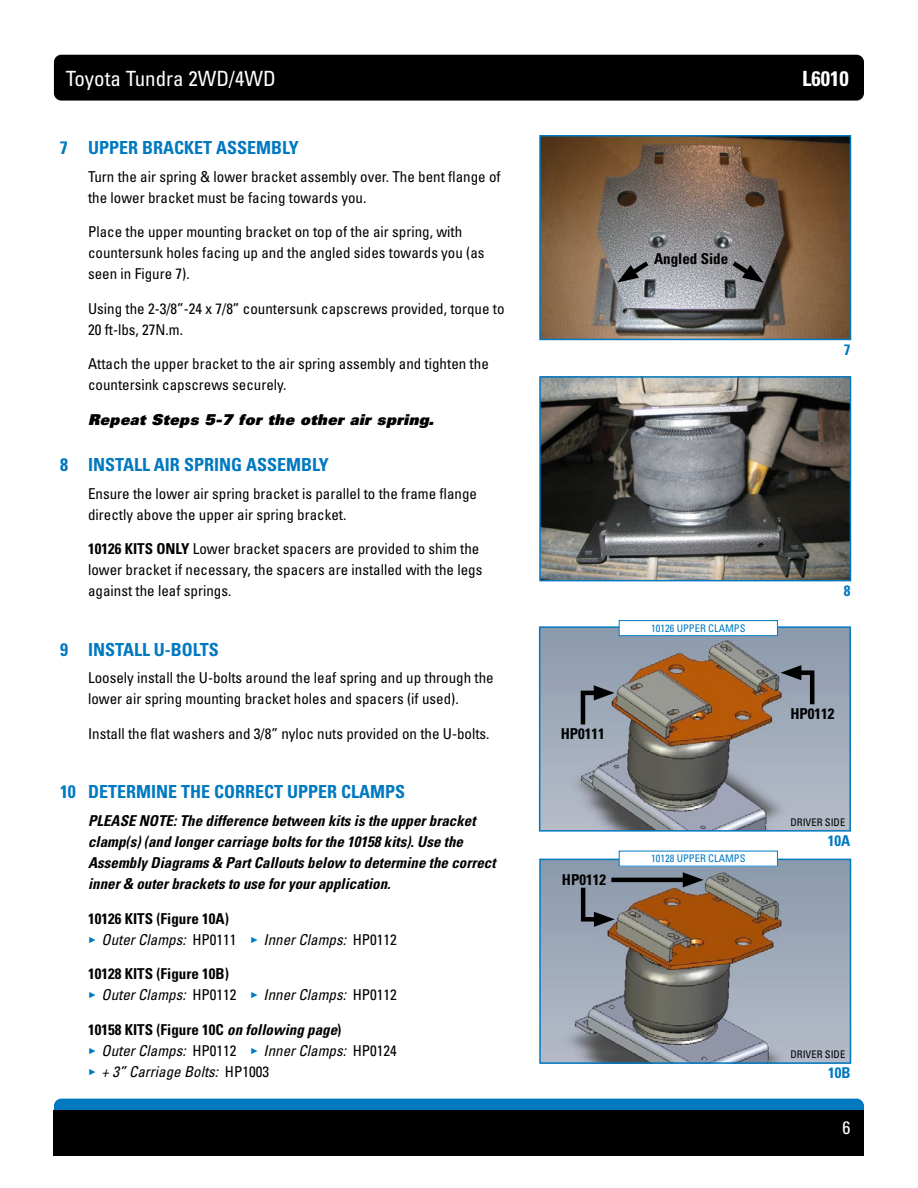
<style>
.page{position:relative;width:918px;height:1188px;background:#fff}
.page>*{position:absolute;margin:0;border:0;box-sizing:border-box;transform-origin:0 0}
.t1{font:condensed 21px "Univers LT Std";color:#fff}
.t2{font:700 condensed 21px "Univers LT Std";color:#fff}
.t3{font:700 condensed 18px "Univers LT Std";color:#0079c1}
.t4{font:condensed 18px "Univers LT Std";color:#fff}
.t5{font:condensed 15px/21px "Univers LT Std";color:#000}
.t6{font:italic 700 condensed 15px/21px "Univers LT Std";color:#000}
.t7{font:700 condensed 15px/21px "Univers LT Std";color:#000}
.t8{font:italic condensed 15px/21px "Univers LT Std";color:#000}
.t9{font:15px "Univers LT Std X Black Obl";letter-spacing:.025em;color:#000}
.t10{font:700 condensed 15px "Univers LT Std";color:#0079c1}
.t11{font:condensed 10.5px "Univers LT Std";color:#0079c1}
.t12{font:condensed 10.5px "Univers LT Std";color:#000}
.s1{font-weight:700}
.s2{font-family:"Arial";font-stretch:normal;font-size:8.7px;color:#0079c1}
.s3{font-weight:400;font-style:italic}
.s4{font-weight:400}
.s5{font-family:"Arial";font-weight:700;font-style:normal;font-stretch:normal;font-size:8.7px;color:#0079c1}
.s6{font-style:normal}
.s7{font-style:italic}
</style>
<div class="page">
<div style="left:54px;top:55px;width:810px;height:46px;background:#000;border-radius:7px"></div>
<div style="left:54px;top:1099px;width:810px;height:45px;background:#0079c1;border-radius:7px"></div>
<div style="left:54px;top:1110px;width:810px;height:46px;background:#000"></div>
<img style="left:542px;top:138px;width:306px;height:199px">
<div style="left:539px;top:135px;width:312px;height:205px;border:2px solid #0079c1"></div>
<img style="left:542px;top:629px;width:306px;height:200px">
<div style="left:539px;top:626px;width:312px;height:206px;border:2px solid #0079c1"></div>
<img style="left:542px;top:379px;width:306px;height:199px">
<div style="left:539px;top:376px;width:312px;height:205px;border:2px solid #0079c1"></div>
<img style="left:542px;top:862px;width:306px;height:199px">
<div style="left:539px;top:859px;width:312px;height:205px;border:2px solid #0079c1"></div>
<svg style="left:728px;top:257px;width:36px;height:26px"></svg>
<svg style="left:617px;top:257px;width:36px;height:26px"></svg>
<div style="left:619px;top:621px;width:158px;height:15px;background:#fff"></div>
<div style="left:619px;top:620px;width:159px;height:16px;border:1px solid #0079c1"></div>
<div style="left:619px;top:851px;width:158px;height:15px;background:#fff"></div>
<hr style="left:611px;top:878px;width:80px;height:4px;background:#000">
<svg style="left:683px;top:872px;width:21px;height:15px"></svg>
<svg style="left:781px;top:665px;width:36px;height:44px;background:#767f8c"></svg>
<svg style="left:579px;top:883px;width:36px;height:44px;background:#727c89"></svg>
<svg style="left:578px;top:685px;width:37px;height:44px;background:#7a828e"></svg>
<h1 class="t1" style="left:66px;top:65px;width:212px">Toyota Tundra 2WD/4WD</h1>
<h1 class="t2" style="left:802px;top:65px;width:48px">L6010</h1>
<p class="t3" style="left:60px;top:137px;width:240px">7 UPPER BRACKET ASSEMBLY</p>
<p class="t5" style="left:88px;top:166px;width:414px">Turn the air spring &amp; lower bracket assembly over. The bent flange of the lower bracket must be facing towards you.</p>
<p class="t5" style="left:88px;top:221px;width:398px">Place the upper mounting bracket on top of the air spring, with countersunk holes facing up and the angled sides towards you (as seen in Figure 7).</p>
<p class="t5" style="left:88px;top:298px;width:418px">Using the 2-3/8”-24 x 7/8” countersunk capscrews provided, torque to<br>20 ft-lbs, 27N.m.</p>
<p class="t5" style="left:88px;top:353px;width:402px">Attach the upper bracket to the air spring assembly and tighten the countersink capscrews securely.</p>
<p class="t9" style="left:88px;top:410px;width:347px">Repeat Steps 5-7 for the other air spring.</p>
<p class="t3" style="left:60px;top:453px;width:270px">8 INSTALL AIR SPRING ASSEMBLY</p>
<p class="t5" style="left:88px;top:483px;width:391px">Ensure the lower air spring bracket is parallel to the frame flange directly above the upper air spring bracket.</p>
<p class="t5" style="left:88px;top:538px;width:396px"><span class="s1">10126 KITS ONLY</span> Lower bracket spacers are provided to shim the lower bracket if necessary, the spacers are installed with the legs against the leaf springs.</p>
<p class="t3" style="left:60px;top:638px;width:160px">9 INSTALL U-BOLTS</p>
<p class="t5" style="left:88px;top:667px;width:407px">Loosely install the U-bolts around the leaf spring and up through the lower air spring mounting bracket holes and spacers (if used).</p>
<p class="t5" style="left:88px;top:723px;width:403px">Install the flat washers and 3/8” nyloc nuts provided on the U-bolts.</p>
<p class="t3" style="left:60px;top:781px;width:347px">10 DETERMINE THE CORRECT UPPER CLAMPS</p>
<p class="t6" style="left:88px;top:810px;width:409px">PLEASE NOTE: The difference between kits is the upper bracket clamp(s) (and longer carriage bolts for the 10158 kits). Use the Assembly Diagrams &amp; Part Callouts below to determine the correct inner &amp; outer brackets to use for your application.</p>
<p class="t7" style="left:88px;top:908px;width:150px">10126 KITS (Figure 10A) <span class="s2">►</span> <span class="s3">Outer Clamps:</span> <span class="s4">HP0111</span></p>
<p class="t8" style="left:250px;top:929px;width:148px"><span class="s5">►</span> Inner Clamps: <span class="s6">HP0112</span></p>
<p class="t7" style="left:88px;top:963px;width:150px">10128 KITS (Figure 10B) <span class="s2">►</span> <span class="s3">Outer Clamps:</span> <span class="s4">HP0112</span></p>
<p class="t8" style="left:250px;top:984px;width:148px"><span class="s5">►</span> Inner Clamps: <span class="s6">HP0112</span></p>
<p class="t7" style="left:88px;top:1019px;width:255px">10158 KITS (Figure 10C <span class="s7">on following page</span>) <span class="s2">►</span> <span class="s3">Outer Clamps:</span> <span class="s4">HP0112</span></p>
<p class="t8" style="left:88px;top:1040px;width:310px;text-indent:162px"><span class="s5">►</span> Inner Clamps: <span class="s6">HP0124 </span><span class="s5">►</span> + 3” Carriage Bolts: <span class="s6">HP1003</span></p>
<p class="t7" style="left:654px;top:248px;width:76px">Angled Side</p>
<p class="t10" style="left:844px;top:340px;width:8px">7</p>
<p class="t7" style="left:561px;top:723px;width:46px">HP0111</p>
<p class="t7" style="left:562px;top:869px;width:46px">HP0112</p>
<p class="t11" style="left:651px;top:622px;width:96px">10126 UPPER CLAMPS</p>
<p class="t11" style="left:651px;top:852px;width:96px">10128 UPPER CLAMPS</p>
<p class="t10" style="left:844px;top:581px;width:8px">8</p>
<p class="t7" style="left:790px;top:703px;width:46px">HP0112</p>
<p class="t12" style="left:790px;top:816px;width:56px">DRIVER SIDE</p>
<p class="t10" style="left:828px;top:831px;width:24px">10A</p>
<p class="t12" style="left:790px;top:1048px;width:56px">DRIVER SIDE</p>
<p class="t10" style="left:828px;top:1064px;width:24px">10B</p>
<p class="t4" style="left:843px;top:1116px;width:9px">6</p>
</div>
